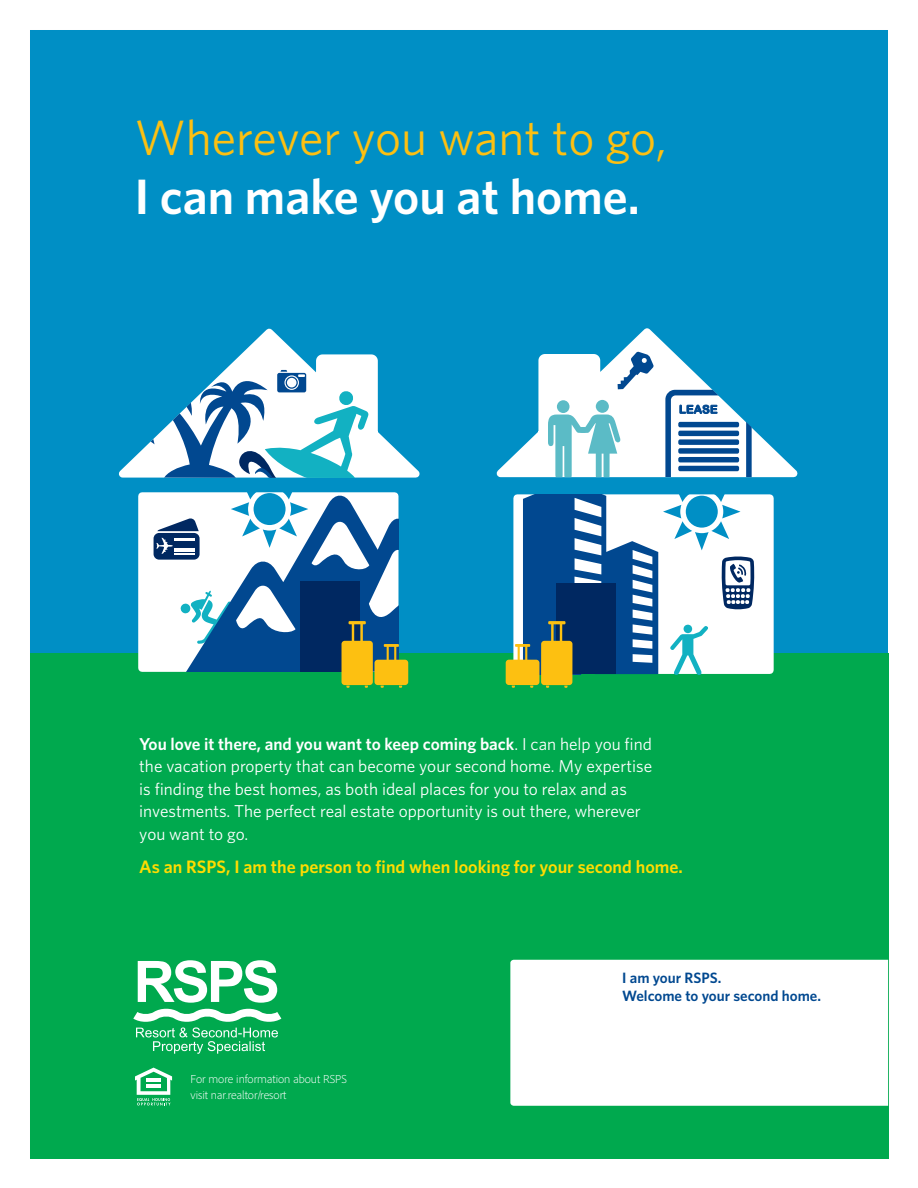
<style>
.page{position:relative;width:918px;height:1188px;background:#fff}
.page>*{position:absolute;margin:0;border:0;box-sizing:border-box;transform-origin:0 0}
.t1{font:49.8px "Whitney";color:#fdc011}
.t2{font:600 49.8px "Whitney";color:#fff}
.t3{font:600 18px "Whitney";color:#ffdc01}
.t4{font:17.25px/22.5px "Whitney";color:#fff}
.t5{font:600 15px/18px "Whitney";color:#014890}
.t6{font:300 12px/16.4px "Adobe Clean";color:#fff}
.s1{font-weight:600}
</style>
<div class="page">
<div style="left:30px;top:30px;width:858px;height:1129px;background:#008fc5"></div>
<div style="left:31px;top:653px;width:858px;height:506px;background:#00a94e"></div>
<div style="left:104px;top:322px;width:330px;height:159px;background:#008fc5"></div>
<div style="left:513px;top:494px;width:261px;height:180px;background:#fff;border:8px solid #fff"></div>
<div style="left:482px;top:322px;width:330px;height:159px;background:#008fc5"></div>
<svg style="left:500px;top:332px;width:294px;height:145px"></svg>
<div style="left:510px;top:960px;width:378px;height:146px;background:#fff"></div>
<svg style="left:133px;top:960px;width:148px;height:94px"></svg>
<svg style="left:114px;top:332px;width:302px;height:356px"></svg>
<hr style="left:175px;top:553px;width:20px;height:2px;background:#fff">
<svg style="left:506px;top:484px;width:249px;height:204px"></svg>
<svg style="left:135px;top:1068px;width:37px;height:38px"></svg>
<h1 class="t1" style="left:135px;top:104px;width:533px">Wherever you want to go,</h1>
<h1 class="t2" style="left:135px;top:164px;width:507px">I can make you at home.</h1>
<p class="t4" style="left:139px;top:732px;width:514px"><span class="s1">You love it there, and you want to keep coming back</span>. I can help you find the vacation property that can become your second home. My expertise is finding the best homes, as both ideal places for you to relax and as investments. The perfect real estate opportunity is out there, wherever you want to go.</p>
<p class="t3" style="left:139px;top:854px;width:545px">As an RSPS, I am the person to find when looking for your second home.</p>
<p class="t6" style="left:190px;top:1070px;width:158px">For more information about RSPS visit nar.realtor/resort</p>
<p class="t5" style="left:622px;top:968px;width:200px">I am your RSPS.<br>Welcome to your second home.</p>
</div>
